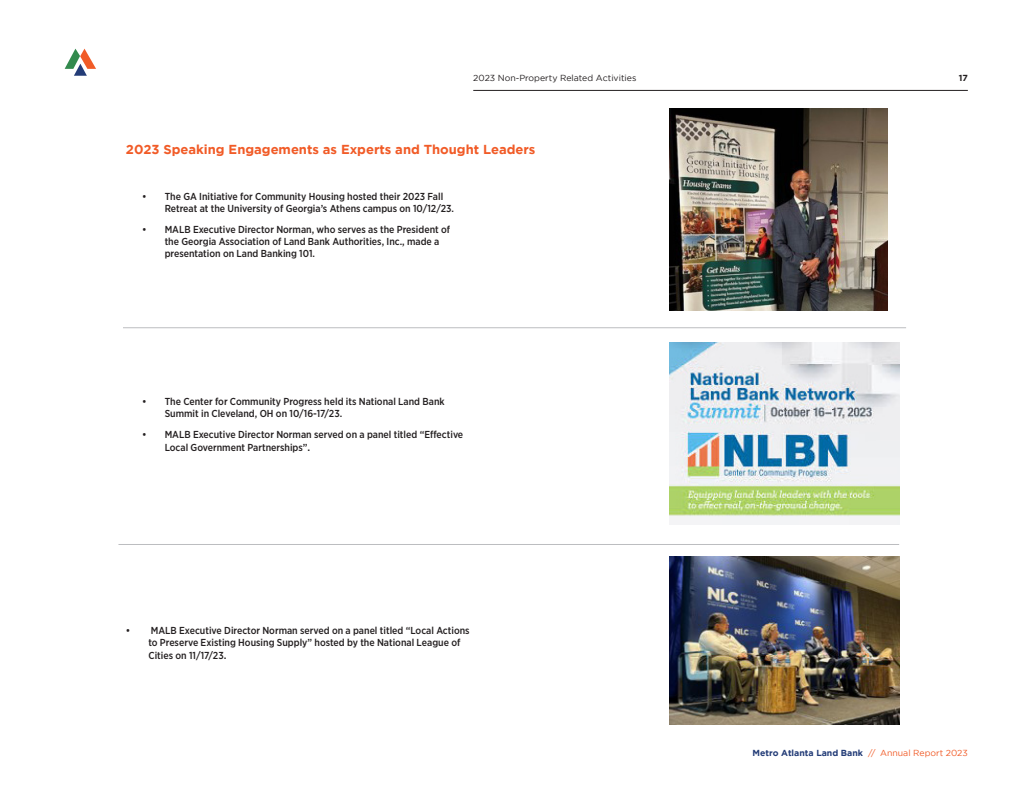
<style>
.page{position:relative;width:1035px;height:810px;background:#fff}
.page>*{position:absolute;margin:0;border:0;box-sizing:border-box;transform-origin:0 0}
.t1{font:700 13px "Gotham";color:#f15b27}
.t2{font:500 10.12px/12.1px "Gotham Narrow";color:#231f20}
.t3{font:700 8.75px "Gotham";color:#233c77}
.t4{font:8.75px "Gotham";color:#231f20}
.t5{font:700 8.75px "Gotham";color:#231f20}
.s1{font-size:11px}
.s2{font-weight:400;color:#f15b27}
</style>
<div class="page">
<svg style="left:65px;top:49px;width:31px;height:27px"></svg>
<hr style="left:473px;top:90px;width:495px;height:1px;background:#231f20">
<hr style="left:123px;top:327px;width:783px;height:1px;background:#bcbdc0">
<hr style="left:118px;top:544px;width:781px;height:1px;background:#bcbdc0">
<img style="left:669px;top:109px;width:219px;height:202px">
<img style="left:669px;top:556px;width:230px;height:169px">
<img style="left:669px;top:343px;width:230px;height:181px">
<p class="t4" style="left:473px;top:72px;width:165px">2023 Non-Property Related Activities</p>
<p class="t1" style="left:126px;top:141px;width:411px">2023 Speaking Engagements as Experts and Thought Leaders</p>
<p class="t2" style="left:165px;top:190px;width:291px;text-indent:-22px">• The GA Initiative for Community Housing hosted their 2023 Fall<br>Retreat at the University of Georgia’s Athens campus on 10/12/23.</p>
<p class="t2" style="left:165px;top:223px;width:287px;text-indent:-22px">• MALB Executive Director Norman, who serves as the President of the Georgia Association of Land Bank Authorities, Inc., made a presentation on Land Banking 101.</p>
<p class="t2" style="left:165px;top:395px;width:281px;text-indent:-22px">• The Center for Community Progress held its National Land Bank<br>Summit in Cleveland, OH on 10/16-17/23.</p>
<p class="t2" style="left:165px;top:427px;width:300px;line-height:13.2px;text-indent:-22px">• MALB Executive Director Norman served on a panel titled “Effective<br>Local Government Partnerships”<span class="s1">.</span></p>
<p class="t2" style="left:148px;top:624px;width:323px;text-indent:-22px">• MALB Executive Director Norman served on a panel titled “Local Actions to Preserve Existing Housing Supply” hosted by the National League of</p>
<p class="t2" style="left:148px;top:650px;width:80px">Cities on 11/17/23<span class="s1">.</span></p>
<p class="t5" style="left:959px;top:72px;width:11px">17</p>
<p class="t3" style="left:753px;top:747px;width:217px">Metro Atlanta Land Bank <span class="s2">// Annual Report 2023</span></p>
</div>
